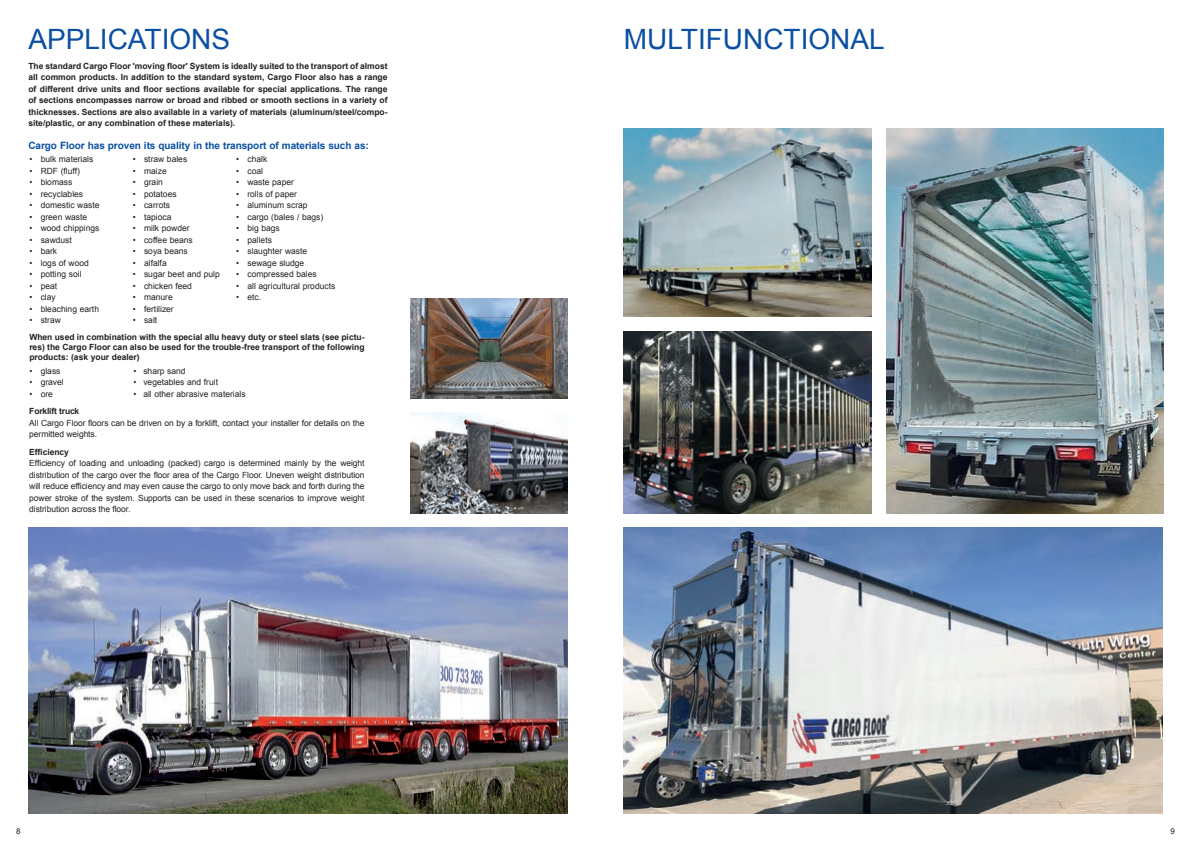
<style>
.page{position:relative;width:1191px;height:842px;background:#fff}
.page>*{position:absolute;margin:0;border:0;box-sizing:border-box;transform-origin:0 0}
.t1{font:28px "Arial";color:#0a4fa2}
.t2{font:700 10px "Arial";letter-spacing:-.005em;color:#0a4fa2}
.t3{font:8.5px/11.5px "Arial";color:#231f20}
.t4{font:700 8.5px/11.5px "Arial";color:#231f20;text-align:justify}
.t5{font:700 8.5px "Arial";letter-spacing:-.02em;color:#231f20}
.t6{font:8px "Arial";color:#231f20}
</style>
<div class="page">
<img style="left:28px;top:528px;width:539px;height:286px">
<img style="left:410px;top:298px;width:157px;height:100px">
<img style="left:410px;top:413px;width:157px;height:100px">
<img style="left:624px;top:331px;width:247px;height:182px">
<img style="left:624px;top:528px;width:538px;height:286px">
<img style="left:624px;top:128px;width:247px;height:188px">
<img style="left:886px;top:128px;width:277px;height:385px">
<h1 class="t1" style="left:28px;top:21px;width:203px">APPLICATIONS</h1>
<h1 class="t1" style="left:624px;top:21px;width:262px">MULTIFUNCTIONAL</h1>
<p class="t4" style="left:28px;top:60px;width:361px">The standard Cargo Floor 'moving floor' System is ideally suited to the transport of almost all common products. In addition to the standard system, Cargo Floor also has a range of different drive units and floor sections available for special applications. The range of sections encompasses narrow or broad and ribbed or smooth sections in a variety of thicknesses. Sections are also available in a variety of materials (aluminum/steel/compo&shy;site/plastic, or any combination of these materials).</p>
<p class="t2" style="left:28px;top:139px;width:342px">Cargo Floor has proven its quality in the transport of materials such as:</p>
<p class="t3" style="left:29px;top:154px;width:66px">• bulk materials</p>
<p class="t3" style="left:29px;top:165px;width:52px">• RDF (fluff)</p>
<p class="t3" style="left:29px;top:177px;width:44px">• biomass</p>
<p class="t3" style="left:29px;top:188px;width:55px">• recyclables</p>
<p class="t3" style="left:29px;top:200px;width:72px">• domestic waste</p>
<p class="t3" style="left:29px;top:211px;width:59px">• green waste</p>
<p class="t3" style="left:29px;top:223px;width:72px">• wood chippings</p>
<p class="t3" style="left:29px;top:234px;width:44px">• sawdust</p>
<p class="t3" style="left:29px;top:246px;width:29px">• bark</p>
<p class="t3" style="left:29px;top:257px;width:61px">• logs of wood</p>
<p class="t3" style="left:29px;top:269px;width:54px">• potting soil</p>
<p class="t3" style="left:29px;top:280px;width:29px">• peat</p>
<p class="t3" style="left:29px;top:292px;width:28px">• clay</p>
<p class="t3" style="left:29px;top:303px;width:71px">• bleaching earth</p>
<p class="t3" style="left:29px;top:315px;width:33px">• straw</p>
<p class="t3" style="left:133px;top:154px;width:56px">• straw bales</p>
<p class="t3" style="left:133px;top:165px;width:36px">• maize</p>
<p class="t3" style="left:133px;top:177px;width:32px">• grain</p>
<p class="t3" style="left:133px;top:188px;width:45px">• potatoes</p>
<p class="t3" style="left:133px;top:200px;width:39px">• carrots</p>
<p class="t3" style="left:133px;top:211px;width:40px">• tapioca</p>
<p class="t3" style="left:133px;top:223px;width:58px">• milk powder</p>
<p class="t3" style="left:133px;top:234px;width:62px">• coffee beans</p>
<p class="t3" style="left:133px;top:246px;width:57px">• soya beans</p>
<p class="t3" style="left:133px;top:257px;width:36px">• alfalfa</p>
<p class="t3" style="left:133px;top:269px;width:89px">• sugar beet and pulp</p>
<p class="t3" style="left:133px;top:280px;width:61px">• chicken feed</p>
<p class="t3" style="left:133px;top:292px;width:42px">• manure</p>
<p class="t3" style="left:133px;top:303px;width:43px">• fertilizer</p>
<p class="t3" style="left:133px;top:315px;width:26px">• salt</p>
<p class="t3" style="left:236px;top:154px;width:33px">• chalk</p>
<p class="t3" style="left:236px;top:165px;width:28px">• coal</p>
<p class="t3" style="left:236px;top:177px;width:59px">• waste paper</p>
<p class="t3" style="left:236px;top:188px;width:62px">• rolls of paper</p>
<p class="t3" style="left:236px;top:200px;width:73px">• aluminum scrap</p>
<p class="t3" style="left:236px;top:211px;width:89px">• cargo (bales / bags)</p>
<p class="t3" style="left:236px;top:223px;width:45px">• big bags</p>
<p class="t3" style="left:236px;top:234px;width:37px">• pallets</p>
<p class="t3" style="left:236px;top:246px;width:73px">• slaughter waste</p>
<p class="t3" style="left:236px;top:257px;width:70px">• sewage sludge</p>
<p class="t3" style="left:236px;top:269px;width:82px">• compressed bales</p>
<p class="t3" style="left:236px;top:280px;width:101px">• all agricultural products</p>
<p class="t3" style="left:236px;top:292px;width:27px">• etc.</p>
<p class="t4" style="left:29px;top:332px;width:337px;line-height:10px">When used in combination with the special allu heavy duty or steel slats (see pictu&shy;res) the Cargo Floor can also be used for the trouble-free transport of the following products: (ask your dealer)</p>
<p class="t3" style="left:29px;top:365px;width:33px">• glass</p>
<p class="t3" style="left:133px;top:365px;width:54px">• sharp sand</p>
<p class="t3" style="left:29px;top:376px;width:36px">• gravel</p>
<p class="t3" style="left:133px;top:376px;width:86px">• vegetables and fruit</p>
<p class="t3" style="left:29px;top:388px;width:25px">• ore</p>
<p class="t3" style="left:133px;top:388px;width:114px">• all other abrasive materials</p>
<p class="t5" style="left:29px;top:406px;width:51px">Forklift truck</p>
<p class="t3" style="left:29px;top:417px;width:337px">All Cargo Floor floors can be driven on by a forklift, contact your installer for details on the permitted weights.</p>
<p class="t4" style="left:29px;top:446px;width:41px">Efficiency</p>
<p class="t3" style="left:29px;top:457px;width:337px;text-align:justify">Efficiency of loading and unloading (packed) cargo is determined mainly by the weight distribution of the cargo over the floor area of the Cargo Floor. Uneven weight distribution will reduce efficiency and may even cause the cargo to only move back and forth during the power stroke of the system. Supports can be used in these scenarios to improve weight distribution across the floor.</p>
<p class="t6" style="left:16px;top:825px;width:6px">8</p>
<p class="t6" style="left:1170px;top:825px;width:6px">9</p>
</div>
